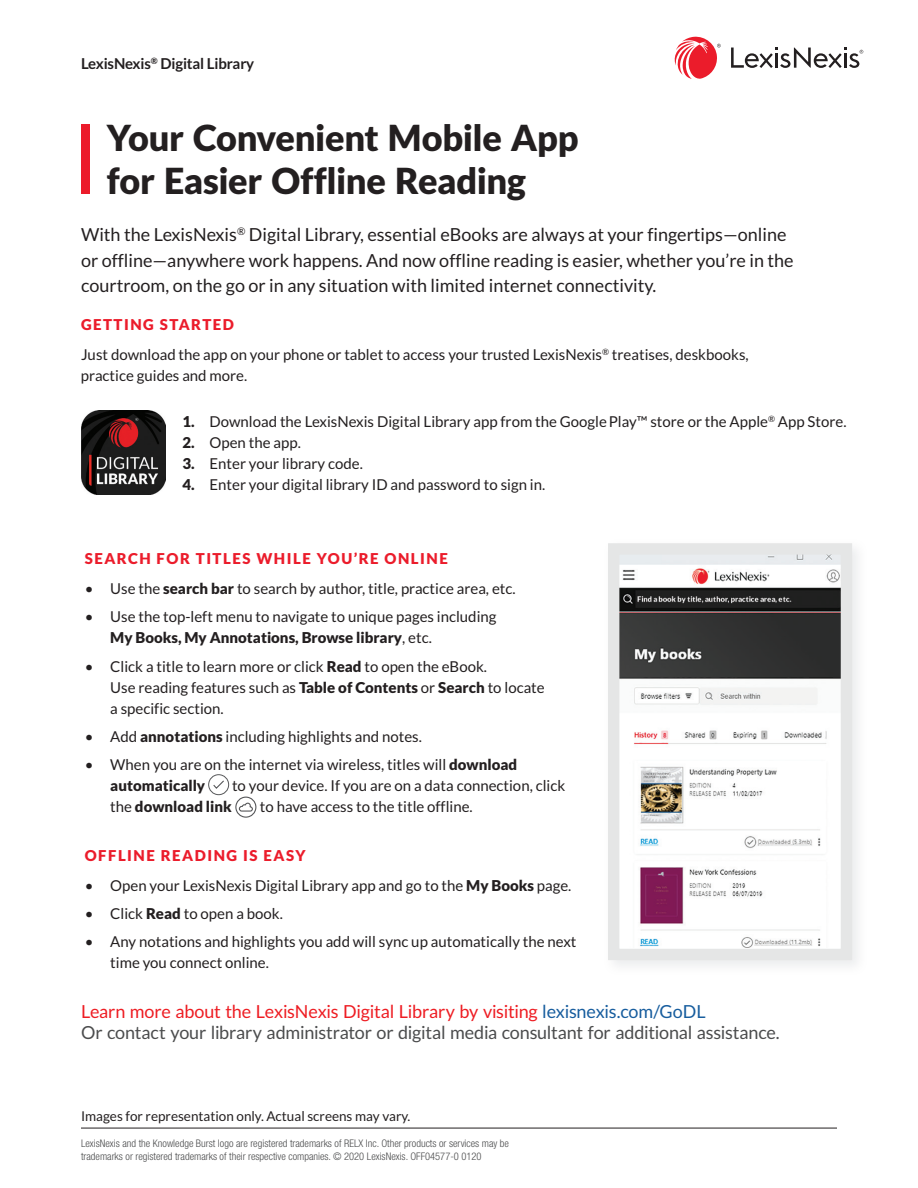
<style>
.page{position:relative;width:918px;height:1188px;background:#fff}
.page>*{position:absolute;margin:0;border:0;box-sizing:border-box;transform-origin:0 0}
.t1{font:900 36px/43.2px "Lato";letter-spacing:-.01em;color:#231f20}
.t2{font:18px/25.5px "Lato";color:#231f20}
.t3{font:18px/21.6px "Lato";letter-spacing:-.01em;color:#4b4c4d}
.t4{font:15px/21px "Lato";color:#231f20}
.t5{font:900 15px "Lato";letter-spacing:.1em;color:#eb1c2b}
.t6{font:700 15px "Lato";letter-spacing:-.01em;color:#231f20}
.t7{font:900 15px "Lato";color:#231f20}
.t8{font:13.5px "Lato";color:#231f20}
.t9{font:300 condensed 10.5px/12.6px "Helvetica Neue LT Std";color:#4b4c4d}
.s1{font-weight:900;color:#eb1c2b}
.s2{font-weight:900}
.s3{font-weight:400}
.s4{color:#ee1d23}
.s5{color:#175d9e}
</style>
<div class="page">
<svg style="left:731px;top:48px;width:132px;height:20px"></svg>
<svg style="left:674px;top:36px;width:47px;height:43px"></svg>
<div style="left:81px;top:125px;width:9px;height:69px;background:#ec1b2b"></div>
<svg style="left:608px;top:543px;width:250px;height:423px"></svg>
<div style="left:208px;top:774px;width:21px;height:21px;border:1px solid #57585a;border-radius:50%"></div>
<svg style="left:213px;top:780px;width:11px;height:9px"></svg>
<svg style="left:235px;top:796px;width:22px;height:22px"></svg>
<hr style="left:81px;top:1128px;width:756px;height:1px;background:#231f20">
<img style="left:81px;top:411px;width:84px;height:84px">
<p class="t6" style="left:81px;top:55px;width:175px">LexisNexis<sup>®</sup> Digital Library</p>
<h1 class="t1" style="left:107px;top:115px;width:473px">Your Convenient Mobile App for Easier Offline Reading</h1>
<p class="t2" style="left:81px;top:222px;width:714px">With the LexisNexis<sup>®</sup> Digital Library, essential eBooks are always at your fingertips—online or offline—anywhere work happens. And now offline reading is easier, whether you’re in the courtroom, on the go or in any situation with limited internet connectivity.</p>
<p class="t4" style="left:81px;top:309px;width:669px;line-height:30px"><span class="s1">GETTING STARTED<br></span>Just download the app on your phone or tablet to access your trusted LexisNexis<sup>®</sup> treatises, deskbooks,</p>
<p class="t4" style="left:81px;top:365px;width:168px">practice guides and more.</p>
<p class="t4" style="left:183px;top:411px;width:666px"><span class="s2">1.</span> Download the LexisNexis Digital Library app from the Google Play™ store or the Apple<sup>®</sup> App Store.</p>
<p class="t4" style="left:183px;top:432px;width:120px"><span class="s2">2.</span> Open the app.</p>
<p class="t4" style="left:183px;top:453px;width:182px"><span class="s2">3.</span> Enter your library code.</p>
<p class="t4" style="left:183px;top:474px;width:364px"><span class="s2">4.</span> Enter your digital library ID and password to sign in.</p>
<p class="t5" style="left:85px;top:550px;width:365px">SEARCH FOR TITLES WHILE YOU’RE ONLINE</p>
<p class="t4" style="left:85px;top:578px;width:432px">• Use the <span class="s2">search bar</span> to search by author, title, practice area, etc.</p>
<p class="t4" style="left:110px;top:606px;width:388px;text-indent:-26px">• Use the top-left menu to navigate to unique pages including<br><span class="s2">My Books, My Annotations, Browse library</span>, etc.</p>
<p class="t4" style="left:110px;top:656px;width:436px;text-indent:-26px">• Click a title to learn more or click <span class="s2">Read</span> to open the eBook.<br>Use reading features such as <span class="s2">Table of Contents</span> or <span class="s2">Search</span> to locate a specific section.</p>
<p class="t4" style="left:85px;top:726px;width:339px">• Add <span class="s2">annotations</span> including highlights and notes.</p>
<p class="t4" style="left:110px;top:754px;width:408px;text-indent:-26px">• When you are on the internet via wireless, titles will <span class="s2">download automatically</span></p>
<p class="t4" style="left:232px;top:775px;width:335px">to your device. If you are on a data connection, click</p>
<p class="t7" style="left:110px;top:797px;width:123px"><span class="s3">the</span> download link</p>
<p class="t4" style="left:260px;top:796px;width:214px">to have access to the title offline.</p>
<p class="t5" style="left:85px;top:846px;width:222px">OFFLINE READING IS EASY</p>
<p class="t4" style="left:85px;top:875px;width:488px">• Open your LexisNexis Digital Library app and go to the <span class="s2">My Books</span> page.</p>
<p class="t4" style="left:85px;top:903px;width:200px">• Click <span class="s2">Read</span> to open a book.</p>
<p class="t4" style="left:110px;top:931px;width:468px;text-indent:-26px">• Any notations and highlights you add will sync up automatically the next time you connect online.</p>
<p class="t3" style="left:81px;top:1000px;width:700px"><span class="s4">Learn more about the LexisNexis Digital Library by visiting</span> <span class="s5">lexisnexis.com/GoDL<br></span>Or contact your library administrator or digital media consultant for additional assistance.</p>
<p class="t8" style="left:81px;top:1108px;width:331px">Images for representation only. Actual screens may vary.</p>
<p class="t9" style="left:81px;top:1137px;width:430px">LexisNexis and the Knowledge Burst logo are registered trademarks of RELX Inc. Other products or services may be trademarks or registered trademarks of their respective companies. © 2020 LexisNexis. OFF04577-0 0120</p>
</div>
